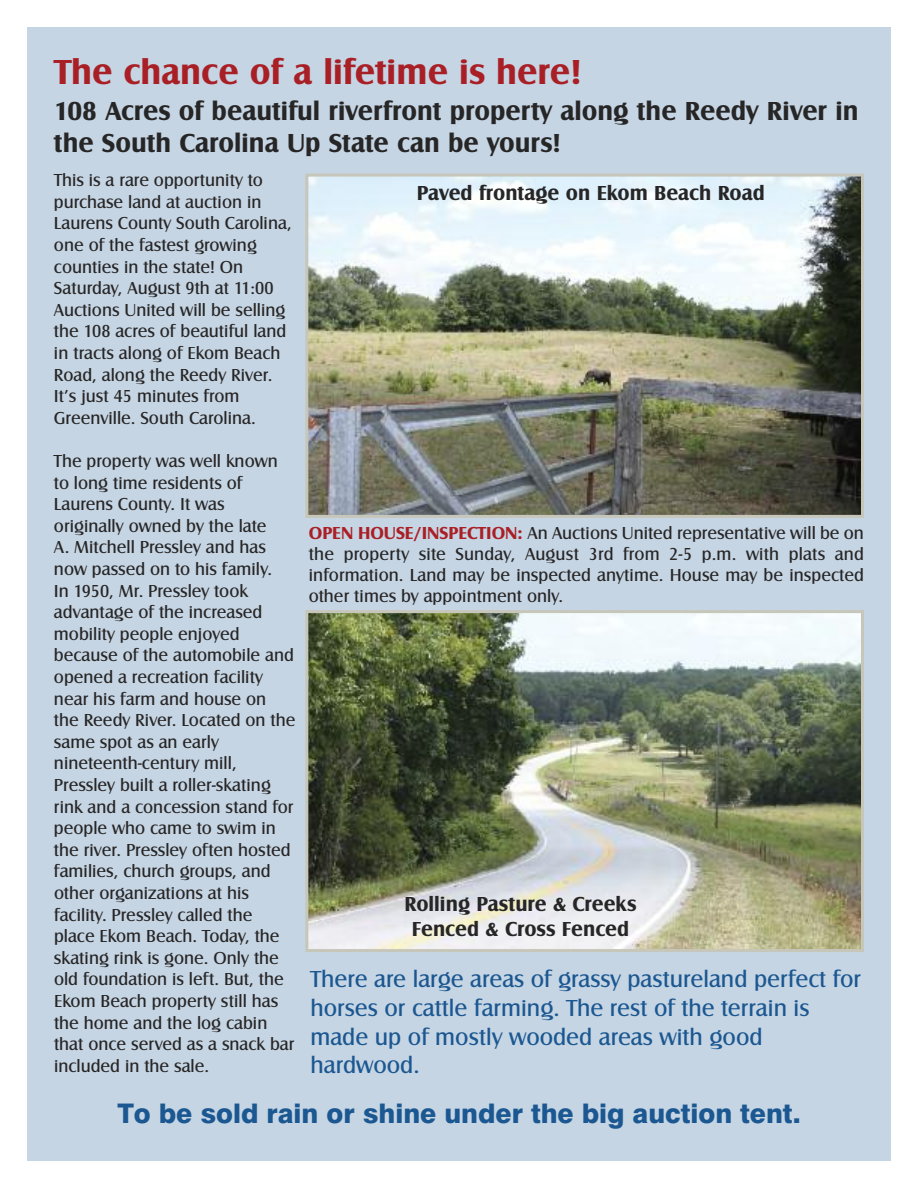
<style>
.page{position:relative;width:918px;height:1188px;background:#fff}
.page>*{position:absolute;margin:0;border:0;box-sizing:border-box;transform-origin:0 0}
.t1{font:700 36px "Castle T";color:#a91f26}
.t2{font:700 27px/32.4px "Castle T";color:#272627}
.t3{font:800 27px "Swiss 721 BT";color:#1b5791}
.t4{font:24px/28.8px "Castle T";color:#1b5791}
.t5{font:700 21px/25.2px "Castle T";color:#272627;text-align:center}
.t6{font:18px/21.6px "Castle T";color:#272627}
.s1{font-weight:700;color:#a91f26}
</style>
<div class="page">
<div style="left:27px;top:27px;width:864px;height:1134px;background:#c6d5e3"></div>
<img style="left:309px;top:178px;width:551px;height:336px">
<div style="left:305px;top:174px;width:559px;height:344px;border:3px solid #c6c7ba"></div>
<img style="left:309px;top:614px;width:551px;height:334px">
<div style="left:305px;top:610px;width:559px;height:342px;border:3px solid #c6c7ba"></div>
<h1 class="t1" style="left:54px;top:50px;width:529px">The chance of a lifetime is here!</h1>
<h2 class="t2" style="left:54px;top:94px;width:806px">108 Acres of beautiful riverfront property along the Reedy River in the South Carolina Up State can be yours!</h2>
<p class="t6" style="left:54px;top:169px;width:239px">This is a rare opportunity to purchase land at auction in<br>Laurens County South Carolina, one of the fastest growing counties in the state! On<br>Saturday, August 9th at 11:00<br>Auctions United will be selling the 108 acres of beautiful land in tracts along of Ekom Beach<br>Road, along the Reedy River.<br>It’s just 45 minutes from<br>Greenville. South Carolina.</p>
<p class="t6" style="left:54px;top:450px;width:243px">The property was well known to long time residents of<br>Laurens County. It was originally owned by the late<br>A. Mitchell Pressley and has now passed on to his family.<br>In 1950, Mr. Pressley took advantage of the increased mobility people enjoyed because of the automobile and opened a recreation facility near his farm and house on the Reedy River. Located on the same spot as an early nineteenth-century mill,<br>Pressley built a roller-skating rink and a concession stand for people who came to swim in the river. Pressley often hosted families, church groups, and other organizations at his facility. Pressley called the place Ekom Beach. Today, the skating rink is gone. Only the old foundation is left. But, the<br>Ekom Beach property still has the home and the log cabin that once served as a snack bar included in the sale.</p>
<p class="t5" style="left:417px;top:181px;width:349px">Paved frontage on Ekom Beach Road</p>
<p class="t6" style="left:309px;top:523px;width:557px;line-height:21px;text-align:justify"><span class="s1">OPEN HOUSE/INSPECTION:</span> An Auctions United representative will be on the property site Sunday, August 3rd from 2-5 p.m. with plats and information. Land may be inspected anytime. House may be inspected other times by appointment only.</p>
<p class="t5" style="left:405px;top:891px;width:233px">Rolling Pasture &amp; Creeks<br>Fenced &amp; Cross Fenced</p>
<h3 class="t4" style="left:310px;top:964px;width:552px">There are large areas of grassy pastureland perfect for horses or cattle farming. The rest of the terrain is made up of mostly wooded areas with good hardwood.</h3>
<h2 class="t3" style="left:117px;top:1098px;width:685px">To be sold rain or shine under the big auction tent.</h2>
</div>
